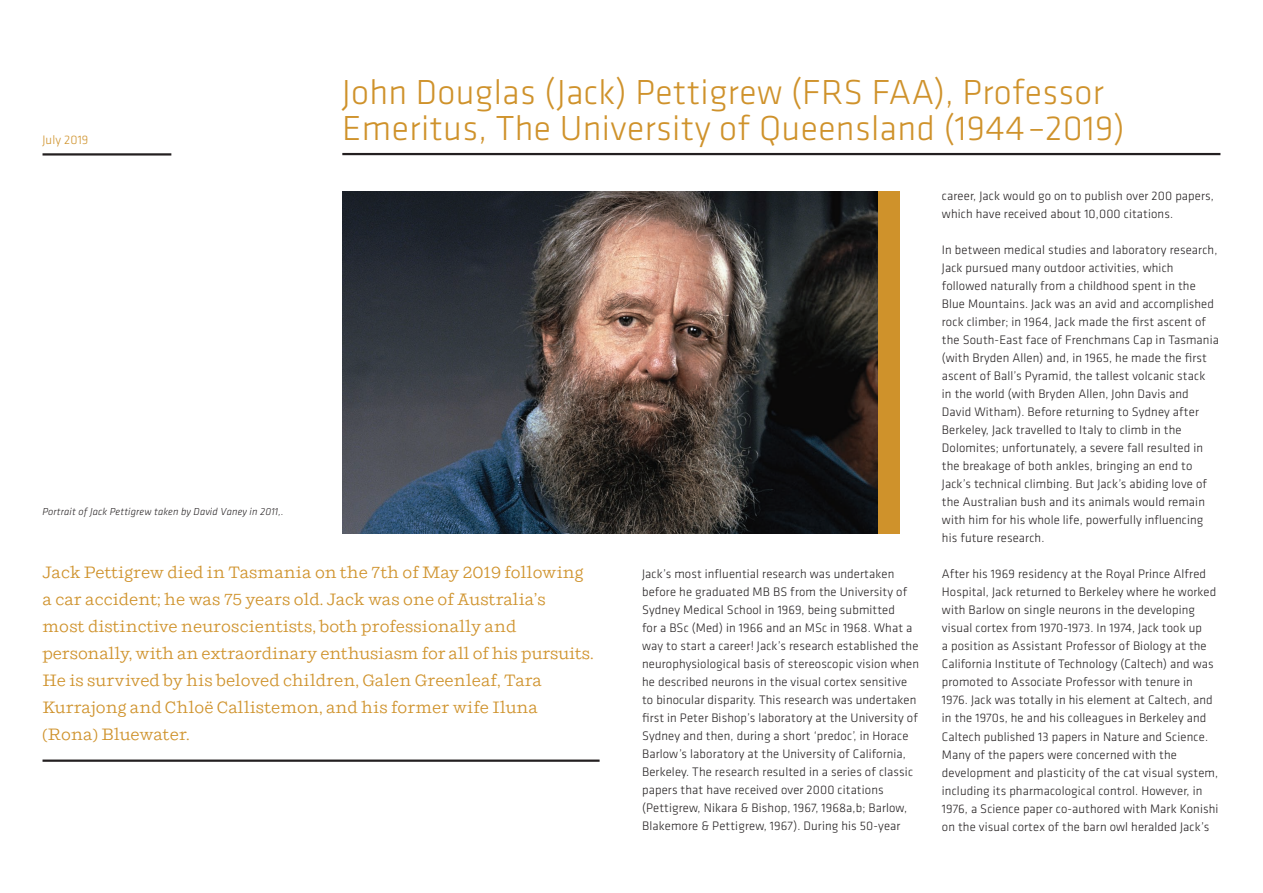
<style>
.page{position:relative;width:1263px;height:893px;background:#fff}
.page>*{position:absolute;margin:0;border:0;box-sizing:border-box;transform-origin:0 0}
.t1{font:300 36px/36px "Klavika Basic";letter-spacing:.01em;color:#cf922b}
.ANS_pull_quote{font:16.5px/27px "Shift";color:#cf922b}
.ANS_body{font:300 12.75px/18px "Klavika Basic";letter-spacing:.01em;color:#231f20}
.t2{font:300 12.75px "Klavika Basic";letter-spacing:.01em;color:#cf922b}
.ANS_caption{font:italic 300 10.5px "Klavika Basic";letter-spacing:.015em;color:#231f20}
</style>
<div class="page">
<hr style="left:43px;top:153px;width:128px;height:3px;background:#231f20">
<hr style="left:342px;top:153px;width:878px;height:2px;background:#231f20">
<img style="left:342px;top:191px;width:536px;height:342px">
<div style="left:878px;top:191px;width:21px;height:342px;background:#cf922b"></div>
<hr style="left:43px;top:759px;width:557px;height:3px;background:#231f20">
<p class="t2" style="left:43px;top:132px;width:47px">July 2019</p>
<p class="t1" style="left:342px;top:74px;width:784px">John Douglas (Jack) Pettigrew (FRS FAA), Professor<br>Emeritus, The University of Queensland (1944–2019)</p>
<p class="ANS_caption" style="left:43px;top:506px;width:243px">Portrait of Jack Pettigrew taken by David Vaney in 2011,.</p>
<p class="ANS_pull_quote" style="left:43px;top:559px;width:553px">Jack Pettigrew died in Tasmania on the 7th of May 2019 following a car accident; he was 75 years old. Jack was one of Australia’s<br>most distinctive neuroscientists, both professionally and personally, with an extraordinary enthusiasm for all of his pursuits.<br>He is survived by his beloved children, Galen Greenleaf, Tara Kurrajong and Chloë Callistemon, and his former wife Iluna (Rona) Bluewater.</p>
<p class="ANS_body" style="left:642px;top:565px;width:278px">Jack’s most influential research was undertaken before he graduated MB BS from the University of Sydney Medical School in 1969, being submitted<br>for a BSc (Med) in 1966 and an MSc in 1968. What a way to start a career! Jack’s research established the neurophysiological basis of stereoscopic vision when he described neurons in the visual cortex sensitive to binocular disparity. This research was undertaken first in Peter Bishop’s laboratory at the University of Sydney and then, during a short ‘predoc’, in Horace Barlow’s laboratory at the University of California, Berkeley. The research resulted in a series of classic papers that have received over 2000 citations (Pettigrew, Nikara &amp; Bishop, 1967, 1968a,b; Barlow, Blakemore &amp; Pettigrew, 1967). During his 50-year</p>
<p class="ANS_body" style="left:942px;top:187px;width:274px">career, Jack would go on to publish over 200 papers, which have received about 10,000 citations.</p>
<p class="ANS_body" style="left:942px;top:241px;width:278px">In between medical studies and laboratory research, Jack pursued many outdoor activities, which followed naturally from a childhood spent in the Blue Mountains. Jack was an avid and accomplished rock climber; in 1964, Jack made the first ascent of the South-East face of Frenchmans Cap in Tasmania (with Bryden Allen) and, in 1965, he made the first ascent of Ball’s Pyramid, the tallest volcanic stack<br>in the world (with Bryden Allen, John Davis and David Witham). Before returning to Sydney after Berkeley, Jack travelled to Italy to climb in the Dolomites; unfortunately, a severe fall resulted in the breakage of both ankles, bringing an end to Jack’s technical climbing. But Jack’s abiding love of the Australian bush and its animals would remain with him for his whole life, powerfully influencing his future research.</p>
<p class="ANS_body" style="left:942px;top:565px;width:278px">After his 1969 residency at the Royal Prince Alfred Hospital, Jack returned to Berkeley where he worked with Barlow on single neurons in the developing visual cortex from 1970-1973. In 1974, Jack took up<br>a position as Assistant Professor of Biology at the California Institute of Technology (Caltech) and was promoted to Associate Professor with tenure in 1976. Jack was totally in his element at Caltech, and in the 1970s, he and his colleagues in Berkeley and Caltech published 13 papers in Nature and Science.<br>Many of the papers were concerned with the development and plasticity of the cat visual system, including its pharmacological control. However, in 1976, a Science paper co-authored with Mark Konishi on the visual cortex of the barn owl heralded Jack’s</p>
</div>
